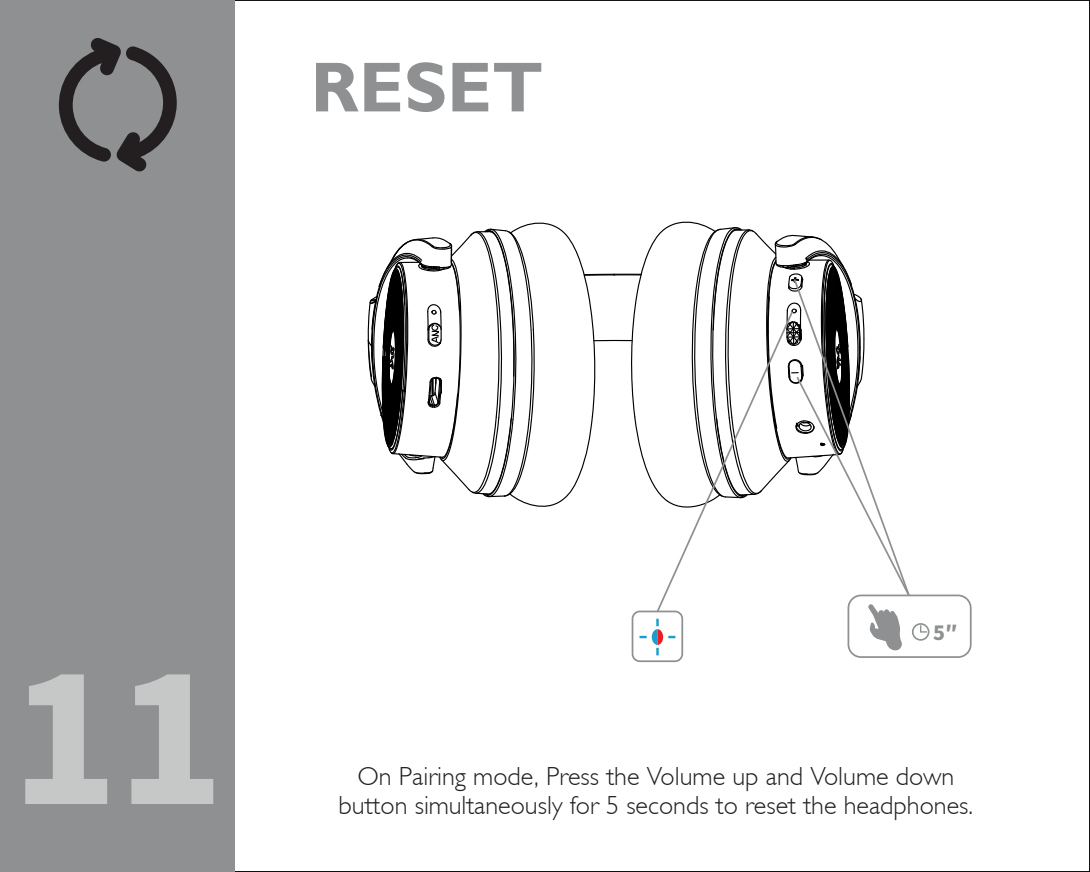
<style>
.page{position:relative;width:1090px;height:872px;background:#fff}
.page>*{position:absolute;margin:0;border:0;box-sizing:border-box;transform-origin:0 0}
.t1{font:700 71.2px "Gill Sans";color:#8e9091}
.t2{font:300 26px/28.8px "Gill Light S Si";color:#231f20;text-align:center}
.t3{font:800 19.6px "Source Han Sans SC";color:#8e9091}
</style>
<div class="page">
<div style="left:0;top:0;width:235px;height:871px;background:#8e9091"></div>
<svg style="left:25px;top:674px;width:82px;height:130px"></svg>
<svg style="left:131px;top:674px;width:82px;height:130px"></svg>
<svg style="left:58px;top:38px;width:119px;height:134px"></svg>
<svg style="left:367px;top:221px;width:482px;height:286px"></svg>
<svg style="left:792px;top:277px;width:118px;height:321px"></svg>
<div style="left:847px;top:594px;width:124px;height:64px;border:2px solid #8e9091;border-radius:13px"></div>
<svg style="left:868px;top:604px;width:34px;height:46px"></svg>
<svg style="left:912px;top:623px;width:17px;height:17px"></svg>
<svg style="left:639px;top:618px;width:36px;height:37px"></svg>
<div style="left:631px;top:610px;width:52px;height:52px;border:2px solid #8e9091;border-radius:7px"></div>
<svg style="left:655px;top:309px;width:139px;height:305px"></svg>
<h1 class="t1" style="left:310px;top:45px;width:234px">RESET</h1>
<p class="t3" style="left:933px;top:621px;width:26px">5″</p>
<p class="t2" style="left:338px;top:762px;width:636px">On Pairing mode, Press the Volume up and Volume down button simultaneously for 5 seconds to reset the headphones.</p>
</div>
